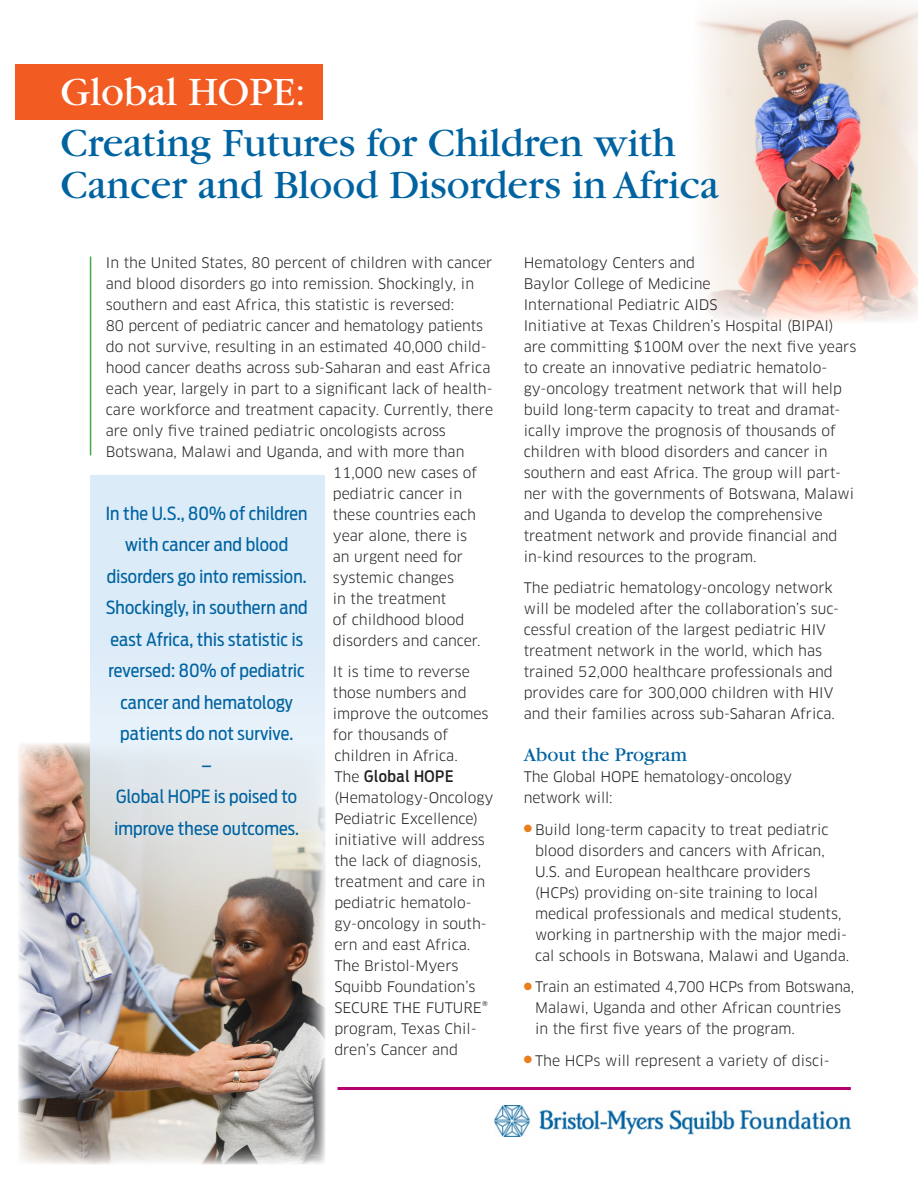
<style>
.page{position:relative;width:918px;height:1188px;background:#fff}
.page>*{position:absolute;margin:0;border:0;box-sizing:border-box;transform-origin:0 0}
.t1{font:42px/42px "Garamond";color:#0063a1}
.t2{font:42px "Garamond";color:#fff}
.body_head{font:20.25px "Garamond";color:#0063a1}
.call-out{font:18px/31.5px "Antenna Cond";letter-spacing:.01em;color:#0063a1;text-align:center}
.body-ClanoOT{font:500 15.75px "Antenna Cond";letter-spacing:.04em;color:#231f20}
.body-ClanoOT-2{font:14.25px/21px "Clan OT";color:#231f20}
.s1{font-family:"Clan OT";font-weight:400;font-size:14.25px}
</style>
<div class="page">
<img style="left:698px;top:3px;width:220px;height:319px">
<img style="left:494px;top:1106px;width:357px;height:31px">
<hr style="left:338px;top:1087px;width:513px;height:3px;background:#b30170">
<img style="left:18px;top:742px;width:307px;height:422px">
<svg style="left:91px;top:923px;width:234px;height:18px;background:#a39389"></svg>
<svg style="left:91px;top:475px;width:234px;height:448px;background:#d9e3ea"></svg>
<div style="left:15px;top:64px;width:307px;height:55px;background:#f25b21"></div>
<hr style="left:90px;top:256px;width:1px;height:199px;background:#44aa42">
<p class="t2" style="left:61px;top:70px;width:247px">Global HOPE:</p>
<p class="t1" style="left:61px;top:122px;width:660px">Creating Futures for Children with<br>Cancer and Blood Disorders in Africa</p>
<p class="body-ClanoOT-2" style="left:106px;top:252px;width:388px">In the United States, 80 percent of children with cancer</p>
<p class="body-ClanoOT-2" style="left:106px;top:273px;width:370px">and blood disorders go into remission. Shockingly, in</p>
<p class="body-ClanoOT-2" style="left:106px;top:294px;width:350px">southern and east Africa, this statistic is reversed:</p>
<p class="body-ClanoOT-2" style="left:106px;top:315px;width:379px">80 percent of pediatric cancer and hematology patients</p>
<p class="body-ClanoOT-2" style="left:106px;top:336px;width:382px">do not survive, resulting in an estimated 40,000 child-</p>
<p class="body-ClanoOT-2" style="left:106px;top:357px;width:386px">hood cancer deaths across sub-Saharan and east Africa</p>
<p class="body-ClanoOT-2" style="left:106px;top:378px;width:388px">each year, largely in part to a significant lack of health-</p>
<p class="body-ClanoOT-2" style="left:106px;top:399px;width:389px">care workforce and treatment capacity. Currently, there</p>
<p class="body-ClanoOT-2" style="left:106px;top:420px;width:342px">are only five trained pediatric oncologists across</p>
<p class="body-ClanoOT-2" style="left:106px;top:441px;width:360px">Botswana, Malawi and Uganda, and with more than</p>
<p class="body-ClanoOT-2" style="left:333px;top:462px;width:146px">11,000 new cases of</p>
<p class="body-ClanoOT-2" style="left:333px;top:483px;width:131px">pediatric cancer in</p>
<p class="body-ClanoOT-2" style="left:333px;top:504px;width:145px">these countries each</p>
<p class="body-ClanoOT-2" style="left:333px;top:525px;width:136px">year alone, there is</p>
<p class="body-ClanoOT-2" style="left:333px;top:546px;width:132px">an urgent need for</p>
<p class="body-ClanoOT-2" style="left:333px;top:567px;width:123px">systemic changes</p>
<p class="body-ClanoOT-2" style="left:333px;top:588px;width:115px">in the treatment</p>
<p class="body-ClanoOT-2" style="left:333px;top:609px;width:133px">of childhood blood</p>
<p class="body-ClanoOT-2" style="left:333px;top:630px;width:149px">disorders and cancer.</p>
<p class="body-ClanoOT-2" style="left:333px;top:661px;width:157px">It is time to reverse those numbers and improve the outcomes for thousands of children in Africa.</p>
<p class="body-ClanoOT" style="left:334px;top:767px;width:121px"><span class="s1">The</span> Global HOPE</p>
<p class="body-ClanoOT-2" style="left:334px;top:787px;width:161px">(Hematology-Oncology<br>Pediatric Excellence) initiative will address the lack of diagnosis, treatment and care in pediatric hematolo&shy;gy-oncology in south&shy;ern and east Africa.<br>The Bristol-Myers<br>Squibb Foundation’s<br>SECURE THE FUTURE® program, Texas Chil&shy;dren’s Cancer and</p>
<p class="call-out" style="left:106px;top:497px;width:204px">In the U.S., 80% of children with cancer and blood disorders go into remission.<br>Shockingly, in southern and east Africa, this statistic is reversed: 80% of pediatric cancer and hematology patients do not survive.</p>
<p class="call-out" style="left:202px;top:749px;width:12px">–</p>
<p class="call-out" style="left:114px;top:781px;width:186px;text-align:left">Global HOPE is poised to improve these outcomes.</p>
<p class="body-ClanoOT-2" style="left:524px;top:252px;width:334px">Hematology Centers and<br>Baylor College of Medicine<br>International Pediatric AIDS<br>Initiative at Texas Children’s Hospital (BIPAI) are committing $100M over the next five years to create an innovative pediatric hematolo&shy;gy-oncology treatment network that will help build long-term capacity to treat and dramat&shy;ically improve the prognosis of thousands of children with blood disorders and cancer in southern and east Africa. The group will part&shy;ner with the governments of Botswana, Malawi and Uganda to develop the comprehensive treatment network and provide financial and in-kind resources to the program.</p>
<p class="body-ClanoOT-2" style="left:524px;top:577px;width:317px">The pediatric hematology-oncology network will be modeled after the collaboration’s suc&shy;cessful creation of the largest pediatric HIV treatment network in the world, which has trained 52,000 healthcare professionals and provides care for 300,000 children with HIV and their families across sub-Saharan Africa.</p>
<p class="body_head" style="left:524px;top:744px;width:165px">About the Program</p>
<p class="body-ClanoOT-2" style="left:524px;top:766px;width:270px">The Global HOPE hematology-oncology network will:</p>
<p class="body-ClanoOT-2" style="left:535px;top:819px;width:316px;text-indent:-11px"><sup>●</sup> Build long-term capacity to treat pediatric blood disorders and cancers with African, U.S. and European healthcare providers (HCPs) providing on-site training to local medical professionals and medical students, working in partnership with the major medi&shy;cal schools in Botswana, Malawi and Uganda.</p>
<p class="body-ClanoOT-2" style="left:535px;top:976px;width:321px;text-indent:-11px"><sup>●</sup> Train an estimated 4,700 HCPs from Botswana,<br>Malawi, Uganda and other African countries in the first five years of the program.</p>
<p class="body-ClanoOT-2" style="left:524px;top:1050px;width:307px"><sup>●</sup> The HCPs will represent a variety of disci-</p>
</div>
